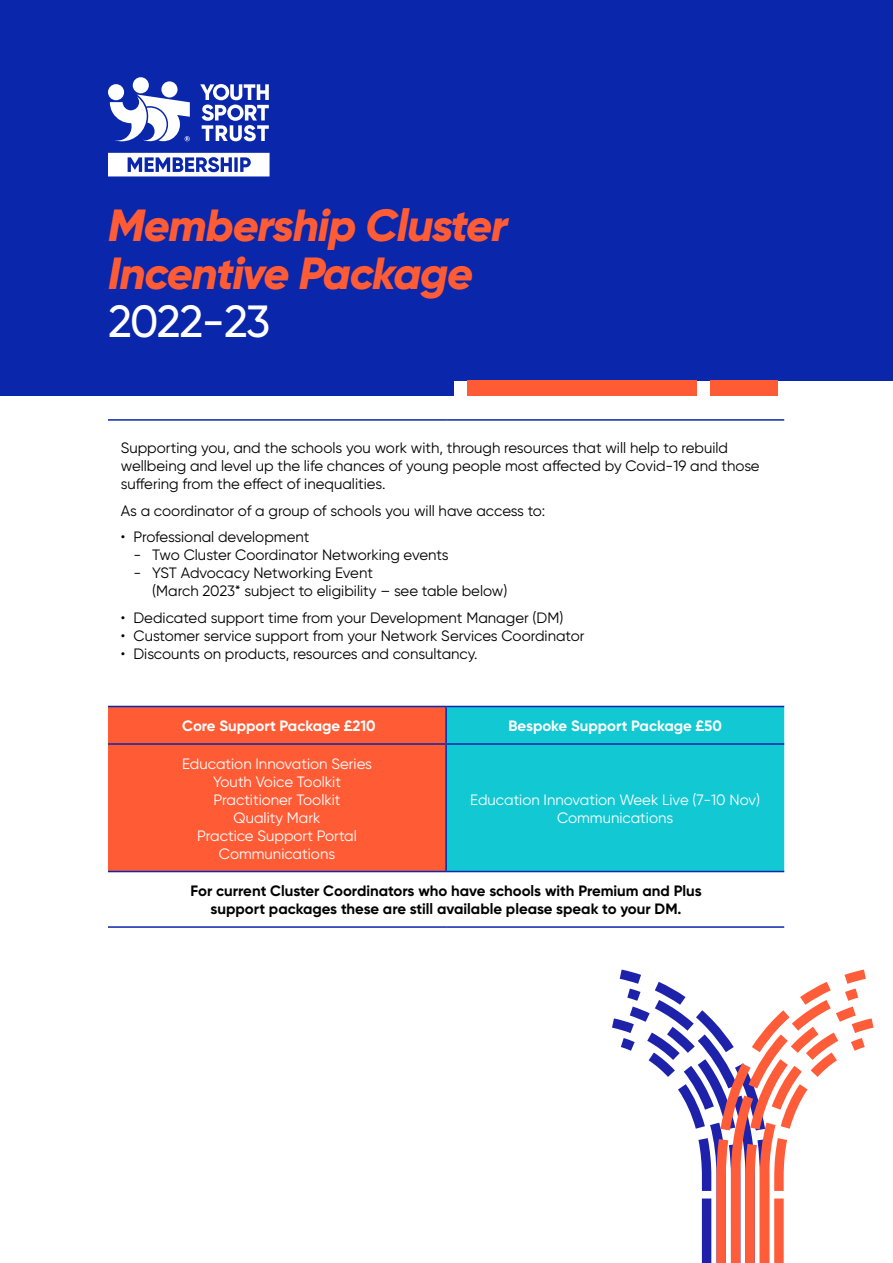
<style>
.page{position:relative;width:893px;height:1263px;background:#fff}
.page>*{position:absolute;margin:0;border:0;box-sizing:border-box;transform-origin:0 0}
.t1{font:italic 800 45px/48px "Gilroy";letter-spacing:-.03em;color:#ff5c36}
.t2{font:500 45px "Gilroy";letter-spacing:-.035em;color:#fff}
.t3{font:15px/18px "Gilroy";color:#000}
.t4{font:15px/18px "Gilroy";color:#fff;text-align:center}
.t5{font:700 15px/18px "Gilroy";color:#000;text-align:center}
.t6{font:700 15px "Gilroy";color:#fff}
</style>
<div class="page">
<div style="left:0;top:0;width:893px;height:380px;background:#0a26aa"></div>
<div style="left:710px;top:380px;width:68px;height:15px;background:#ff5c36"></div>
<div style="left:467px;top:380px;width:230px;height:15px;background:#ff5c36"></div>
<div style="left:227px;top:380px;width:227px;height:15px;background:#0a26aa"></div>
<div style="left:0;top:380px;width:227px;height:15px;background:#0a26aa"></div>
<div style="left:108px;top:707px;width:337px;height:164px;background:#ff5c36"></div>
<div style="left:447px;top:707px;width:337px;height:164px;background:#12c9d3"></div>
<hr style="left:108px;top:419px;width:338px;height:2px;background:#0a26aa">
<hr style="left:446px;top:419px;width:338px;height:2px;background:#0a26aa">
<hr style="left:108px;top:706px;width:338px;height:1px;background:#0a26aa">
<hr style="left:446px;top:706px;width:338px;height:1px;background:#0a26aa">
<hr style="left:445px;top:707px;width:2px;height:36px;background:#0a26aa">
<hr style="left:108px;top:743px;width:338px;height:2px;background:#0a26aa">
<hr style="left:446px;top:743px;width:338px;height:2px;background:#0a26aa">
<hr style="left:445px;top:745px;width:2px;height:126px;background:#0a26aa">
<hr style="left:108px;top:871px;width:338px;height:1px;background:#0a26aa">
<hr style="left:446px;top:871px;width:338px;height:1px;background:#0a26aa">
<hr style="left:108px;top:926px;width:338px;height:2px;background:#0a26aa">
<hr style="left:446px;top:926px;width:338px;height:2px;background:#0a26aa">
<svg style="left:200px;top:84px;width:69px;height:57px"></svg>
<div style="left:108px;top:84px;width:16px;height:16px;background:#fff;border-radius:50%"></div>
<div style="left:161px;top:81px;width:17px;height:17px;background:#fff;border-radius:50%"></div>
<div style="left:133px;top:77px;width:16px;height:16px;background:#fff;border-radius:50%"></div>
<svg style="left:110px;top:95px;width:80px;height:46px"></svg>
<svg style="left:108px;top:153px;width:162px;height:23px"></svg>
<svg style="left:612px;top:969px;width:262px;height:294px"></svg>
<h1 class="t1" style="left:108px;top:201px;width:401px">Membership Cluster<br>Incentive Package</h1>
<h1 class="t2" style="left:108px;top:294px;width:164px">2022-23</h1>
<p class="t3" style="left:121px;top:439px;width:640px">Supporting you, and the schools you work with, through resources that will help to rebuild wellbeing and level up the life chances of young people most affected by Covid-19 and those suffering from the effect of inequalities.</p>
<p class="t3" style="left:121px;top:501px;width:426px">As a coordinator of a group of schools you will have access to:</p>
<p class="t3" style="left:121px;top:528px;width:190px">• Professional development</p>
<p class="t3" style="left:134px;top:546px;width:317px">- Two Cluster Coordinator Networking events</p>
<p class="t3" style="left:152px;top:564px;width:357px;text-indent:-19px">- YST Advocacy Networking Event<br>(March 2023* subject to eligibility – see table below)</p>
<p class="t3" style="left:121px;top:608px;width:444px">• Dedicated support time from your Development Manager (DM)</p>
<p class="t3" style="left:121px;top:626px;width:465px">• Customer service support from your Network Services Coordinator</p>
<p class="t3" style="left:121px;top:644px;width:358px">• Discounts on products, resources and consultancy.</p>
<p class="t6" style="left:182px;top:717px;width:195px">Core Support Package £210</p>
<p class="t6" style="left:508px;top:717px;width:215px">Bespoke Support Package £50</p>
<p class="t4" style="left:182px;top:754px;width:191px">Education Innovation Series<br>Youth Voice Toolkit<br>Practitioner Toolkit<br>Quality Mark<br>Practice Support Portal<br>Communications</p>
<p class="t4" style="left:470px;top:790px;width:291px">Education Innovation Week Live (7-10 Nov)<br>Communications</p>
<p class="t5" style="left:190px;top:882px;width:513px">For current Cluster Coordinators who have schools with Premium and Plus support packages these are still available please speak to your DM.</p>
</div>
